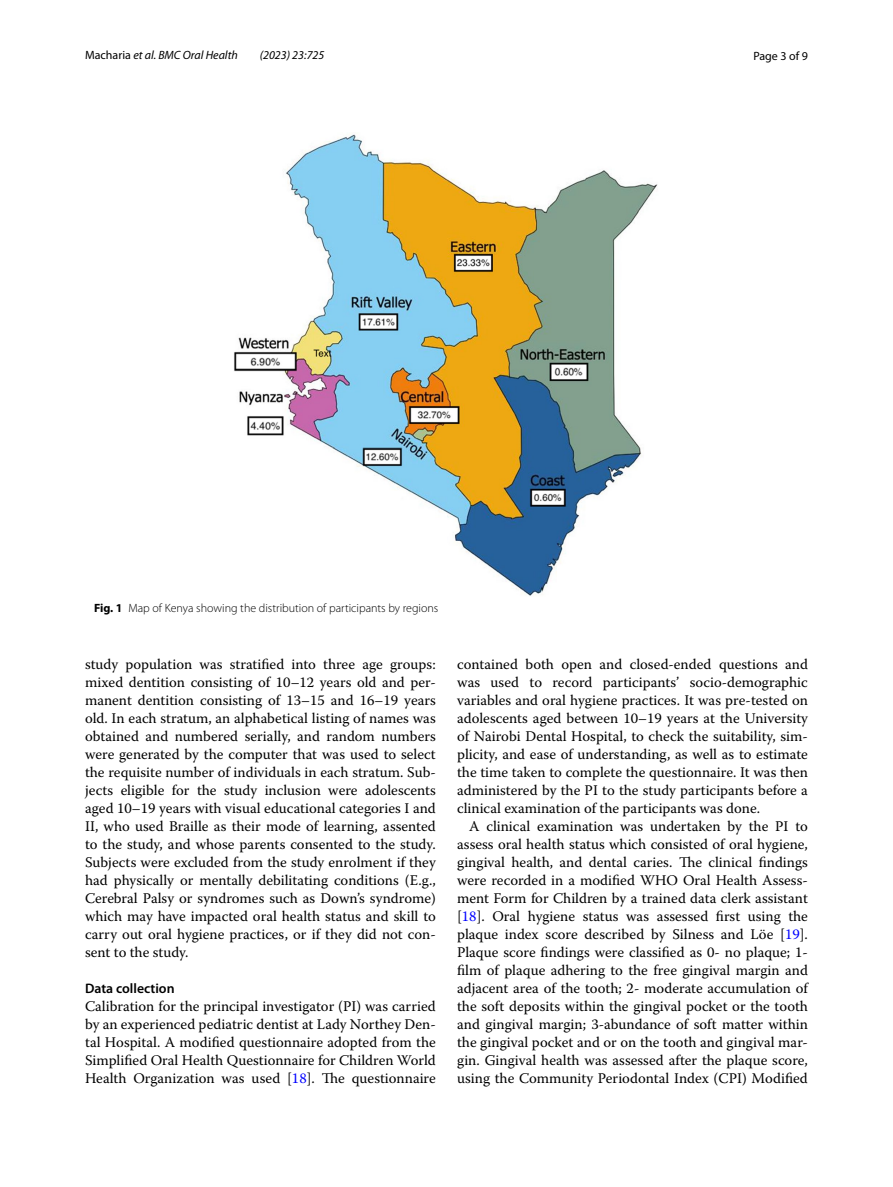
<style>
.page{position:relative;width:893px;height:1187px;background:#fff}
.page>*{position:absolute;margin:0;border:0;box-sizing:border-box;transform-origin:0 0}
.t1{font:14.7px/18px "Warnock Pro";color:#000;text-align:justify}
.t2{font:600 13.8px "Myriad Pro";color:#000}
.t3{font:300 12px "Myriad Pro";color:#000}
.t4{font:italic 12px "Myriad Pro";color:#000}
.t5{font:12px "Myriad Pro";color:#000}
.s1{font-style:normal}
.s2{font-weight:700}
.s3{color:#00f}
</style>
<div class="page">
<img style="left:234px;top:134px;width:424px;height:462px">
<p class="t4" style="left:85px;top:48px;width:154px"><span class="s1">Macharia</span> et al. BMC Oral Health</p>
<p class="t4" style="left:260px;top:48px;width:66px">(2023) 23:725</p>
<p class="t5" style="left:753px;top:48px;width:56px">Page 3 of 9</p>
<p class="t3" style="left:94px;top:601px;width:346px"><span class="s2">Fig. 1</span> Map of Kenya showing the distribution of participants by regions</p>
<p class="t1" style="left:85px;top:654px;width:352px">study population was stratified into three age groups: mixed dentition consisting of 10–12 years old and per&shy;manent dentition consisting of 13–15 and 16–19 years old. In each stratum, an alphabetical listing of names was obtained and numbered serially, and random numbers were generated by the computer that was used to select the requisite number of individuals in each stratum. Sub&shy;jects eligible for the study inclusion were adolescents aged 10–19 years with visual educational categories I and II, who used Braille as their mode of learning, assented to the study, and whose parents consented to the study.<br>Subjects were excluded from the study enrolment if they had physically or mentally debilitating conditions (E.g., Cerebral Palsy or syndromes such as Down’s syndrome) which may have impacted oral health status and skill to carry out oral hygiene practices, or if they did not con&shy;sent to the study.</p>
<p class="t2" style="left:85px;top:979px;width:91px">Data collection</p>
<p class="t1" style="left:85px;top:996px;width:352px">Calibration for the principal investigator (PI) was carried by an experienced pediatric dentist at Lady Northey Den&shy;tal Hospital. A modified questionnaire adopted from the Simplified Oral Health Questionnaire for Children World Health Organization was used [<span class="s3">18</span>]. The questionnaire</p>
<p class="t1" style="left:457px;top:654px;width:352px">contained both open and closed-ended questions and was used to record participants’ socio-demographic variables and oral hygiene practices. It was pre-tested on adolescents aged between 10–19 years at the University of Nairobi Dental Hospital, to check the suitability, sim&shy;plicity, and ease of understanding, as well as to estimate the time taken to complete the questionnaire. It was then administered by the PI to the study participants before a clinical examination of the participants was done.</p>
<p class="t1" style="left:457px;top:816px;width:352px;text-indent:12px">A clinical examination was undertaken by the PI to assess oral health status which consisted of oral hygiene, gingival health, and dental caries. The clinical findings were recorded in a modified WHO Oral Health Assess&shy;ment Form for Children by a trained data clerk assistant [<span class="s3">18</span>]. Oral hygiene status was assessed first using the plaque index score described by Silness and Löe [<span class="s3">19</span>].<br>Plaque score findings were classified as 0- no plaque; 1- film of plaque adhering to the free gingival margin and adjacent area of the tooth; 2- moderate accumulation of the soft deposits within the gingival pocket or the tooth and gingival margin; 3-abundance of soft matter within the gingival pocket and or on the tooth and gingival mar&shy;gin. Gingival health was assessed after the plaque score, using the Community Periodontal Index (CPI) Modified</p>
</div>
